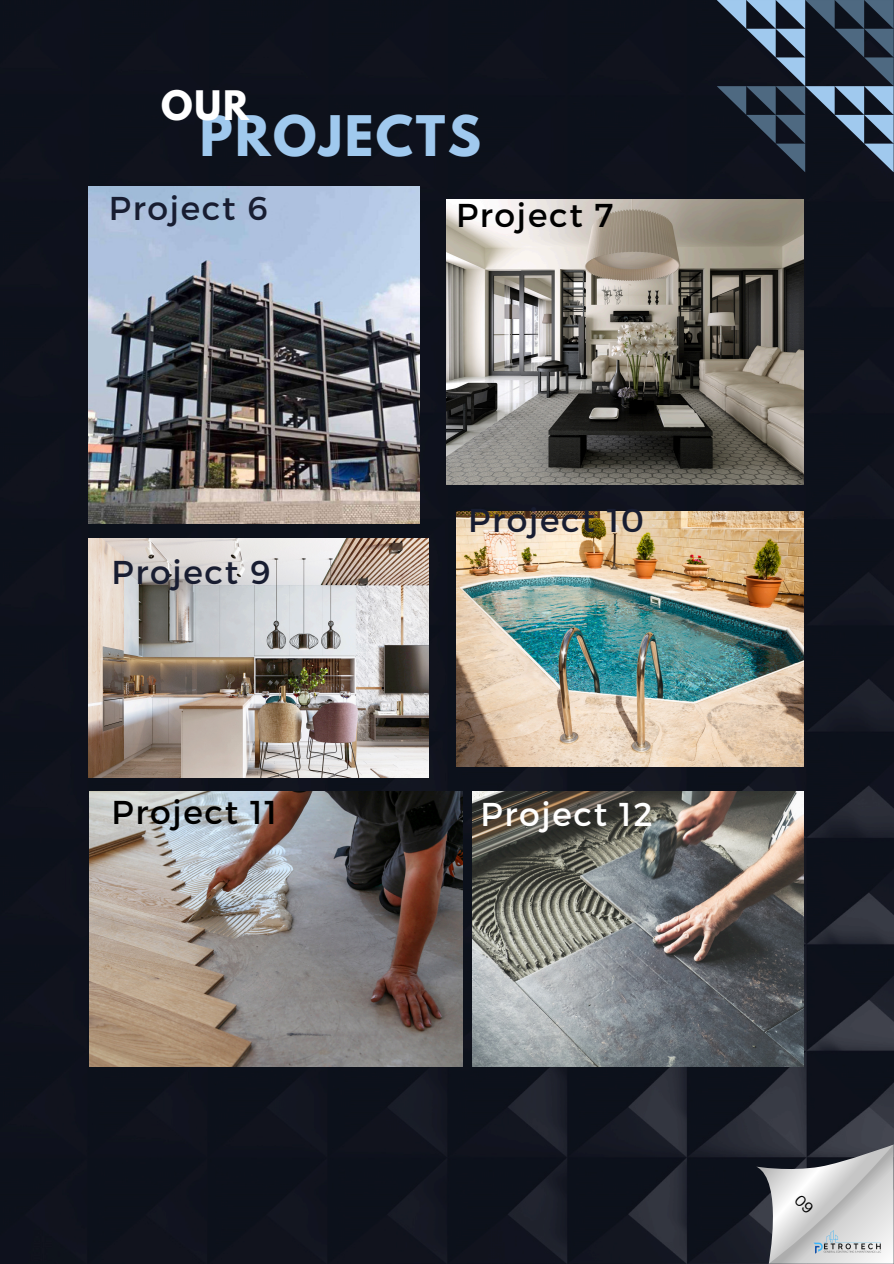
<style>
.page{position:relative;width:894px;height:1264px;background:#fff}
.page>*{position:absolute;margin:0;border:0;box-sizing:border-box;transform-origin:0 0}
.t1{font:700 49.5px "League Spartan";letter-spacing:.05em;color:#a0c9ee}
.t2{font:700 36px "League Spartan";color:#fff}
.t3{font:33px "Montserrat";letter-spacing:.05em;color:#181d31}
.t4{font:33px "Montserrat";letter-spacing:.05em;color:#000}
.t5{font:33px "Montserrat";letter-spacing:.05em;color:#fff}
</style>
<div class="page">
<img style="left:0;top:0;width:893px;height:1263px">
<svg style="left:716px;top:0;width:177px;height:172px;background:#303e4f"></svg>
<img style="left:89px;top:187px;width:330px;height:336px">
<img style="left:89px;top:538px;width:339px;height:239px">
<img style="left:446px;top:199px;width:357px;height:286px">
<img style="left:456px;top:511px;width:347px;height:255px">
<img style="left:89px;top:791px;width:373px;height:275px">
<img style="left:472px;top:791px;width:331px;height:275px">
<svg style="left:756px;top:1144px;width:137px;height:119px;background:#abacaf"></svg>
<p class="t2" style="left:161px;top:87px;width:89px">OUR</p>
<p class="t1" style="left:200px;top:111px;width:283px">PROJECTS</p>
<p class="t3" style="left:109px;top:186px;width:160px">Project 6</p>
<p class="t4" style="left:456px;top:193px;width:159px">Project 7</p>
<p class="t3" style="left:111px;top:551px;width:160px">Project 9</p>
<p class="t3" style="left:468px;top:498px;width:177px">Project 10</p>
<p class="t4" style="left:111px;top:790px;width:167px">Project 11</p>
<p class="t5" style="left:480px;top:793px;width:174px">Project 12</p>
</div>
